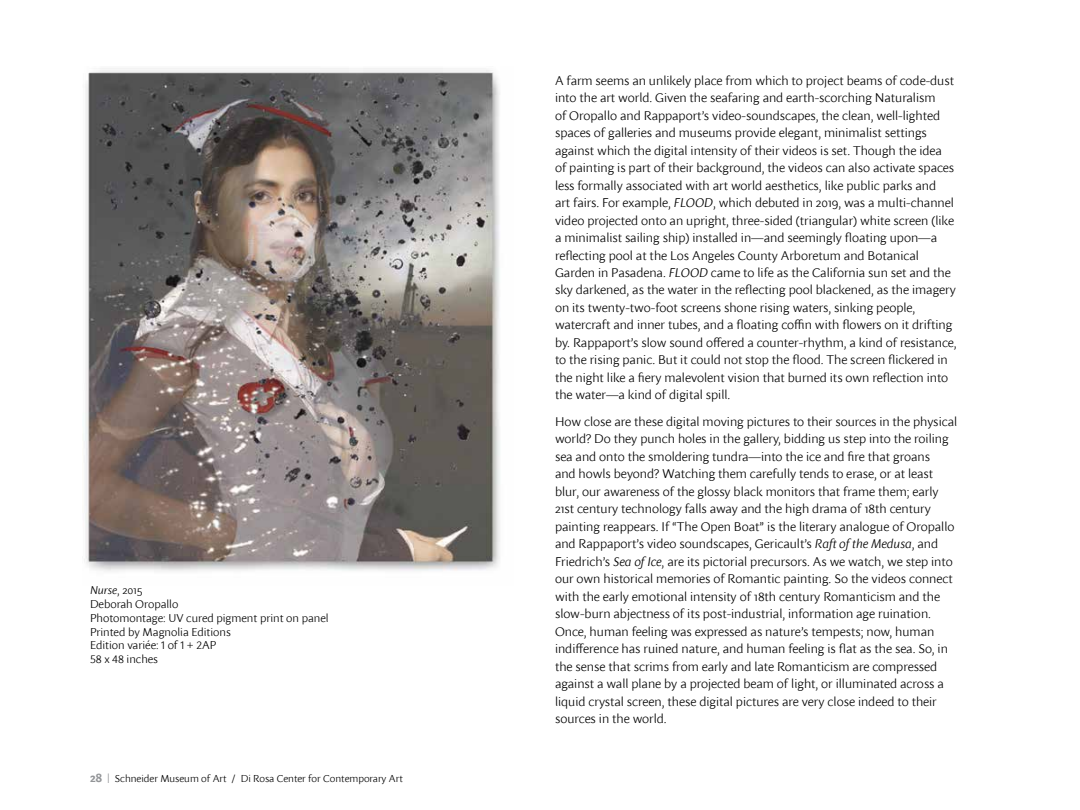
<style>
.page{position:relative;width:1080px;height:810px;background:#fff}
.page>*{position:absolute;margin:0;border:0;box-sizing:border-box;transform-origin:0 0}
.t1{font:300 12.5px/17.5px "Sharik Sans";color:#000}
.t2{font:300 11.25px/13.8px "Sharik Sans";color:#000}
.t3{font:300 10px "Sharik Sans";color:#000}
.s1{font-style:italic}
.s2{font-weight:700;font-size:12.5px;color:#939598}
.s3{color:#808285}
</style>
<div class="page">
<img style="left:84px;top:68px;width:416px;height:503px">
<p class="t2" style="left:90px;top:583px;width:240px"><span class="s1">Nurse</span>, 2015<br>Deborah Oropallo<br>Photomontage: UV cured pigment print on panel<br>Printed by Magnolia Editions<br>Edition variée: 1 of 1 + 2AP<br>58 x 48 inches</p>
<p class="t3" style="left:90px;top:772px;width:314px"><span class="s2">28</span> <span class="s3">|</span> Schneider Museum of Art / Di Rosa Center for Contemporary Art</p>
<p class="t1" style="left:555px;top:71px;width:403px">A farm seems an unlikely place from which to project beams of code-dust into the art world. Given the seafaring and earth-scorching Naturalism<br>of Oropallo and Rappaport’s video-soundscapes, the clean, well-lighted spaces of galleries and museums provide elegant, minimalist settings against which the digital intensity of their videos is set. Though the idea<br>of painting is part of their background, the videos can also activate spaces less formally associated with art world aesthetics, like public parks and<br>art fairs. For example, <span class="s1">FLOOD</span>, which debuted in 2019, was a multi-channel video projected onto an upright, three-sided (triangular) white screen (like a minimalist sailing ship) installed in—and seemingly floating upon—a reflecting pool at the Los Angeles County Arboretum and Botanical Garden in Pasadena. <span class="s1">FLOOD</span> came to life as the California sun set and the sky darkened, as the water in the reflecting pool blackened, as the imagery on its twenty-two-foot screens shone rising waters, sinking people, watercraft and inner tubes, and a floating coffin with flowers on it drifting by. Rappaport’s slow sound offered a counter-rhythm, a kind of resistance, to the rising panic. But it could not stop the flood. The screen flickered in the night like a fiery malevolent vision that burned its own reflection into the water—a kind of digital spill.</p>
<p class="t1" style="left:555px;top:412px;width:404px">How close are these digital moving pictures to their sources in the physical world? Do they punch holes in the gallery, bidding us step into the roiling sea and onto the smoldering tundra—into the ice and fire that groans<br>and howls beyond? Watching them carefully tends to erase, or at least blur, our awareness of the glossy black monitors that frame them; early 21st century technology falls away and the high drama of 18th century painting reappears. If “The Open Boat” is the literary analogue of Oropallo and Rappaport’s video soundscapes, Gericault’s <span class="s1">Raft of the Medusa</span>, and Friedrich’s <span class="s1">Sea of Ice</span>, are its pictorial precursors. As we watch, we step into our own historical memories of Romantic painting. So the videos connect with the early emotional intensity of 18th century Romanticism and the slow-burn abjectness of its post-industrial, information age ruination.<br>Once, human feeling was expressed as nature’s tempests; now, human indifference has ruined nature, and human feeling is flat as the sea. So, in the sense that scrims from early and late Romanticism are compressed against a wall plane by a projected beam of light, or illuminated across a liquid crystal screen, these digital pictures are very close indeed to their sources in the world.</p>
</div>
